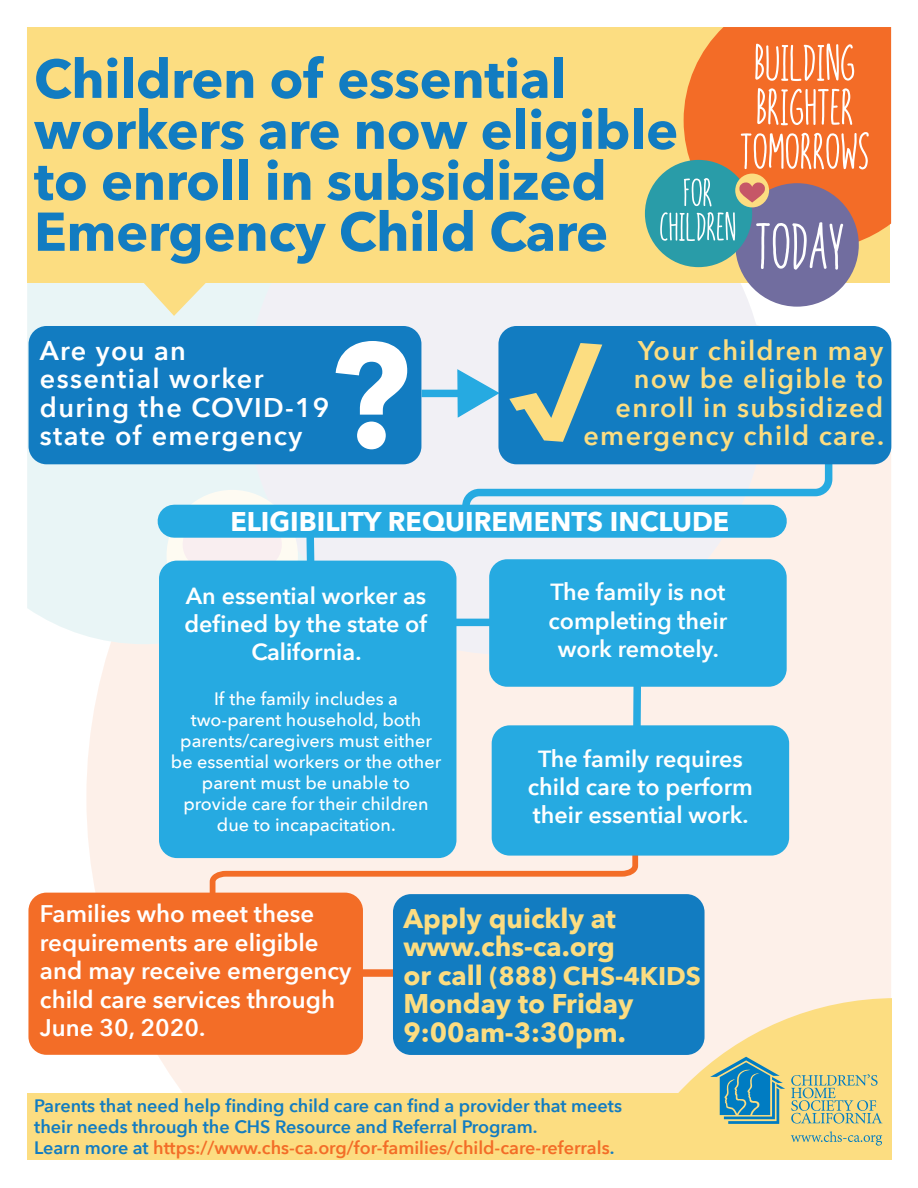
<style>
.page{position:relative;width:918px;height:1188px;background:#fff}
.page>*{position:absolute;margin:0;border:0;box-sizing:border-box;transform-origin:0 0}
.t1{font:700 147px "Avenir Next";color:#fff}
.t2{font:700 54px/51px "Avenir Next";letter-spacing:-.005em;color:#127cc1}
.t3{font:600 27px/28.5px "Avenir Next";letter-spacing:.05em;color:#fcdd81;text-align:right}
.t4{font:700 27px/28.5px "Avenir Next";color:#fcdd81}
.t5{font:600 27px/28.5px "Avenir Next";letter-spacing:.05em;color:#fff}
.t6{font:700 27px "Avenir Next";color:#fff}
.t7{font:700 25.5px "Avenir Next";color:#fcdd81}
.t8{font:600 24px/28.5px "Avenir Next";color:#fff}
.t9{font:600 23.25px/27.9px "Avenir Next";color:#fff;text-align:center}
.t10{font:600 18px/21px "Avenir Next";color:#127cc1}
.t11{font:500 18px/21px "Avenir Next";color:#fff;text-align:center}
.s1{font-size:27px}
.s2{color:#f36d27}
</style>
<div class="page">
<div style="left:86px;top:325px;width:805px;height:768px;background:#fdf0e9"></div>
<div style="left:27px;top:316px;width:276px;height:328px;background:#e9f5f6"></div>
<div style="left:246px;top:135px;width:520px;height:520px;background:#f1f0f5;border-radius:50%"></div>
<svg style="left:167px;top:490px;width:131px;height:131px;fill:#fefbf2"></svg>
<svg style="left:182px;top:538px;width:101px;height:23px"></svg>
<svg style="left:27px;top:27px;width:863px;height:289px;fill:#fcdd81"></svg>
<svg style="left:684px;top:27px;width:207px;height:223px;fill:#f36c27"></svg>
<div style="left:735px;top:183px;width:124px;height:124px;background:#716d9f;border-radius:50%"></div>
<div style="left:645px;top:160px;width:107px;height:107px;background:#299ca8;border-radius:50%"></div>
<div style="left:735px;top:174px;width:34px;height:33px;background:#fcdd81;border-radius:50%"></div>
<svg style="left:755px;top:44px;width:99px;height:37px"></svg>
<svg style="left:757px;top:88px;width:95px;height:37px"></svg>
<svg style="left:741px;top:132px;width:128px;height:38px"></svg>
<svg style="left:684px;top:178px;width:28px;height:28px"></svg>
<svg style="left:660px;top:212px;width:75px;height:29px"></svg>
<svg style="left:756px;top:222px;width:87px;height:48px"></svg>
<svg style="left:739px;top:182px;width:26px;height:21px"></svg>
<svg style="left:599px;top:998px;width:292px;height:162px;fill:#fcdd81"></svg>
<svg style="left:791px;top:1074px;width:91px;height:50px"></svg>
<svg style="left:710px;top:1057px;width:75px;height:67px"></svg>
<svg style="left:791px;top:1131px;width:91px;height:15px"></svg>
<div style="left:29px;top:326px;width:392px;height:138px;background:#127cc1;border-radius:18px"></div>
<svg style="left:456px;top:369px;width:42px;height:49px"></svg>
<div style="left:421px;top:390px;width:68px;height:7px;background:#26aae1"></div>
<svg style="left:459px;top:455px;width:377px;height:58px"></svg>
<svg style="left:303px;top:538px;width:342px;height:264px"></svg>
<div style="left:174px;top:505px;width:596px;height:33px;background:#26aae1"></div>
<div style="left:159px;top:561px;width:297px;height:297px;background:#26aae1;border-radius:18px"></div>
<div style="left:489px;top:559px;width:298px;height:128px;background:#26aae1;border-radius:18px"></div>
<div style="left:28px;top:893px;width:335px;height:162px;background:#f36d27;border-radius:18px"></div>
<svg style="left:207px;top:847px;width:434px;height:67px"></svg>
<div style="left:492px;top:725px;width:297px;height:131px;background:#26aae1;border-radius:18px"></div>
<div style="left:357px;top:969px;width:73px;height:8px;background:#f36d27"></div>
<div style="left:393px;top:894px;width:312px;height:161px;background:#127cc1;border-radius:18px"></div>
<div style="left:27px;top:1093px;width:675px;height:67px;background:#fcdd81"></div>
<div style="left:498px;top:326px;width:393px;height:138px;background:#127cc1;border-radius:18px"></div>
<h2 class="t2" style="left:34px;top:53px;width:646px">Children of essential workers are now eligible to enroll in subsidized<br>Emergency Child Care</h2>
<h3 class="t5" style="left:40px;top:335px;width:291px">Are you an<br>essential worker during the COVID-19 state of emergency</h3>
<h1 class="t1" style="left:330px;top:269px;width:82px">?</h1>
<h3 class="t3" style="left:616px;top:335px;width:269px">Your children may now be eligible to enroll in subsidized</h3>
<h3 class="t3" style="left:583px;top:421px;width:302px">emergency child care.</h3>
<h3 class="t6" style="left:230px;top:498px;width:500px">ELIGIBILITY REQUIREMENTS INCLUDE</h3>
<p class="t9" style="left:184px;top:581px;width:244px">An essential worker as defined by the state of<br>California.</p>
<p class="t11" style="left:171px;top:687px;width:272px">If the family includes a two-parent household, both parents/caregivers must either be essential workers or the other parent must be unable to provide care for their children due to incapacitation.</p>
<p class="t9" style="left:549px;top:577px;width:180px;line-height:28.5px">The family is not completing their work remotely.</p>
<p class="t9" style="left:528px;top:744px;width:227px">The family requires child care to perform their essential work.</p>
<h3 class="t8" style="left:40px;top:899px;width:313px">Families who meet these requirements are eligible and may receive emergency child care services through<br>June 30, 2020.</h3>
<h3 class="t4" style="left:403px;top:904px;width:214px">Apply quickly at www.chs-ca.org</h3>
<h3 class="t7" style="left:403px;top:954px;width:299px"><span class="s1">or call</span> (888) CHS-4KIDS</h3>
<h3 class="t4" style="left:403px;top:989px;width:231px">Monday to Friday<br>9:00am-3:30pm.</h3>
<p class="t10" style="left:34px;top:1095px;width:589px">Parents that need help finding child care can find a provider that meets their needs through the CHS Resource and Referral Program.<br>Learn more at <span class="s2">https://www.chs-ca.org/for-families/child-care-referrals</span>.</p>
</div>
